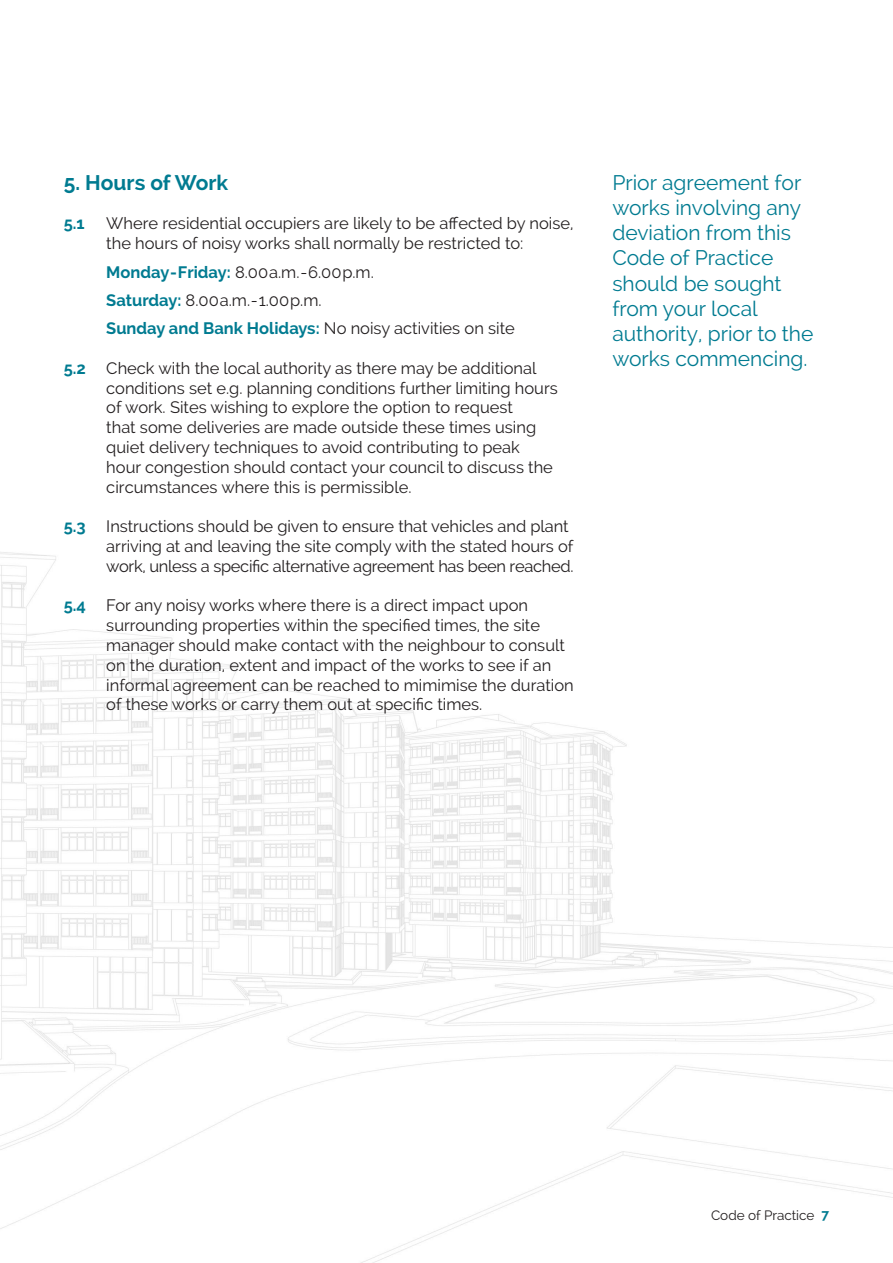
<style>
.page{position:relative;width:893px;height:1263px;background:#fff}
.page>*{position:absolute;margin:0;border:0;box-sizing:border-box;transform-origin:0 0}
.t1{font:21px/25.2px "Raleway";color:#007b91}
.t2{font:700 21px "Raleway";color:#007b91}
.t3{font:16.5px/19.8px "Raleway";color:#231f20}
.t4{font:700 16.5px "Raleway";color:#007b91}
.t5{font:13.5px "Raleway";color:#231f20}
.s1{font-weight:700;color:#007b91}
</style>
<div class="page">
<img style="left:0;top:552px;width:893px;height:711px">
<p class="t2" style="left:64px;top:170px;width:166px">5. Hours of Work</p>
<p class="t4" style="left:64px;top:214px;width:22px">5.1</p>
<p class="t3" style="left:106px;top:214px;width:469px">Where residential occupiers are likely to be affected by noise, the hours of noisy works shall normally be restricted to:</p>
<p class="t3" style="left:106px;top:262px;width:269px"><span class="s1">Monday-Friday:</span> 8.00a.m.-6.00p.m.</p>
<p class="t3" style="left:106px;top:290px;width:217px"><span class="s1">Saturday:</span> 8.00a.m.-1.00p.m.</p>
<p class="t3" style="left:106px;top:318px;width:410px"><span class="s1">Sunday and Bank Holidays:</span> No noisy activities on site</p>
<p class="t3" style="left:106px;top:358px;width:453px;text-indent:-43px"><span class="s1">5.2</span> Check with the local authority as there may be additional conditions set e.g. planning conditions further limiting hours of work. Sites wishing to explore the option to request<br>that some deliveries are made outside these times using quiet delivery techniques to avoid contributing to peak hour congestion should contact your council to discuss the circumstances where this is permissible.</p>
<p class="t3" style="left:106px;top:516px;width:469px;text-indent:-43px"><span class="s1">5.3</span> Instructions should be given to ensure that vehicles and plant arriving at and leaving the site comply with the stated hours of work, unless a specific alternative agreement has been reached.</p>
<p class="t3" style="left:106px;top:596px;width:469px;text-indent:-43px"><span class="s1">5.4</span> For any noisy works where there is a direct impact upon surrounding properties within the specified times, the site manager should make contact with the neighbour to consult on the duration, extent and impact of the works to see if an informal agreement can be reached to mimimise the duration of these works or carry them out at specific times.</p>
<p class="t1" style="left:612px;top:170px;width:203px">Prior agreement for works involving any deviation from this<br>Code of Practice should be sought from your local authority, prior to the works commencing.</p>
<p class="t5" style="left:711px;top:1208px;width:120px">Code of Practice <span class="s1">7</span></p>
</div>
